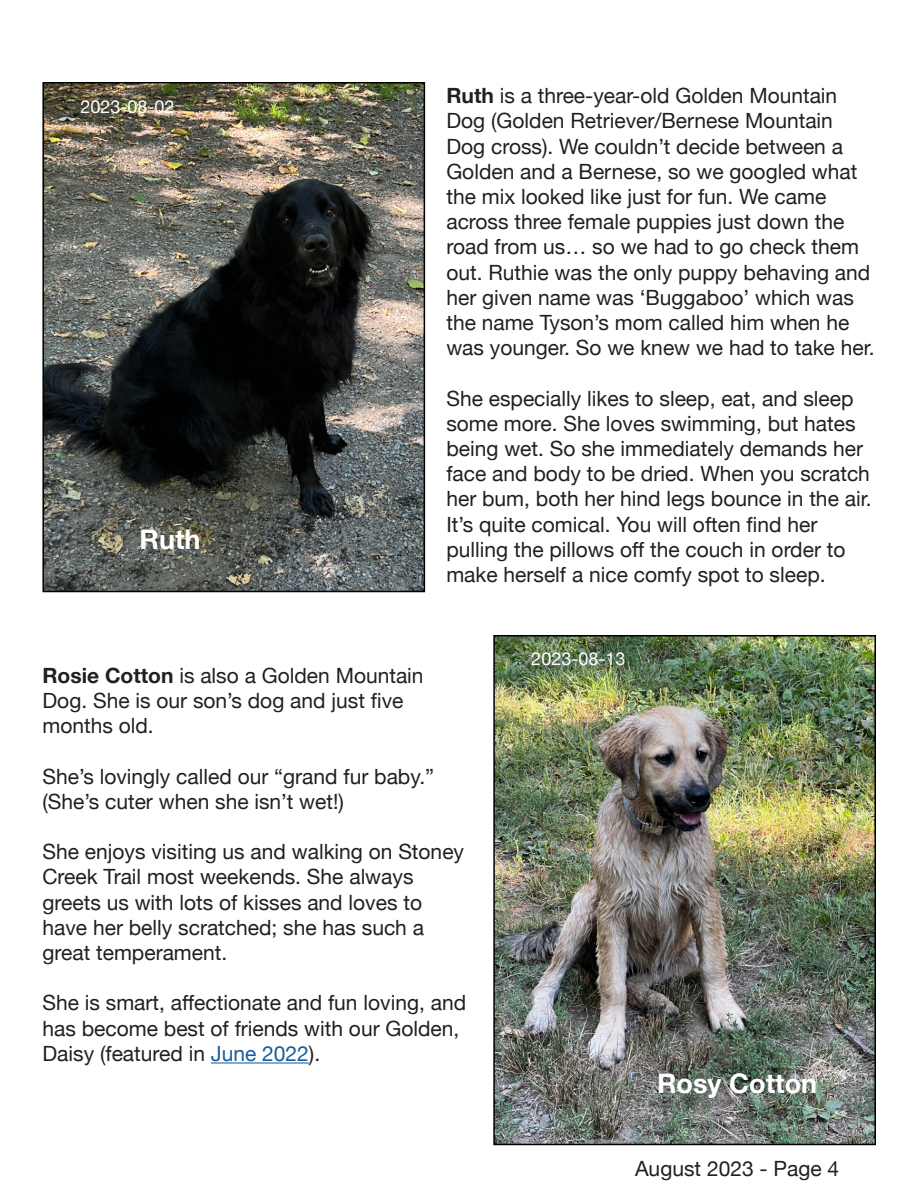
<style>
.page{position:relative;width:918px;height:1188px;background:#fff}
.page>*{position:absolute;margin:0;border:0;box-sizing:border-box;transform-origin:0 0}
.t1{font:700 27px "Helvetica Neue";color:#fff}
.t2{font:21px/25.2px "Helvetica Neue";color:#231f20}
.t3{font:18px "Helvetica Neue";color:#fff}
.s1{font-weight:700}
.s2{color:#175d9e}
</style>
<div class="page">
<hr style="left:211px;top:1062px;width:98px;height:2px;background:#175d9e">
<img style="left:45px;top:85px;width:377px;height:504px">
<div style="left:42px;top:82px;width:383px;height:510px;border:2px solid #000"></div>
<img style="left:496px;top:638px;width:377px;height:504px">
<div style="left:493px;top:635px;width:383px;height:510px;border:2px solid #000"></div>
<p class="t3" style="left:81px;top:93px;width:96px">2023-08-02</p>
<p class="t1" style="left:140px;top:518px;width:63px">Ruth</p>
<p class="t2" style="left:446px;top:84px;width:430px"><span class="s1">Ruth</span> is a three-year-old Golden Mountain Dog (Golden Retriever/Bernese Mountain Dog cross). We couldn’t decide between a Golden and a Bernese, so we googled what the mix looked like just for fun. We came across three female puppies just down the road from us… so we had to go check them out. Ruthie was the only puppy behaving and her given name was ‘Buggaboo’ which was the name Tyson’s mom called him when he was younger. So we knew we had to take her.</p>
<p class="t2" style="left:446px;top:387px;width:427px">She especially likes to sleep, eat, and sleep some more. She loves swimming, but hates being wet. So she immediately demands her face and body to be dried. When you scratch her bum, both her hind legs bounce in the air.<br>It’s quite comical. You will often find her pulling the pillows off the couch in order to make herself a nice comfy spot to sleep.</p>
<p class="t3" style="left:531px;top:645px;width:96px">2023-08-13</p>
<p class="t2" style="left:43px;top:664px;width:383px"><span class="s1">Rosie Cotton</span> is also a Golden Mountain<br>Dog. She is our son’s dog and just five months old.</p>
<p class="t2" style="left:43px;top:765px;width:393px">She’s lovingly called our “grand fur baby.” (She’s cuter when she isn’t wet!)</p>
<p class="t2" style="left:43px;top:840px;width:423px">She enjoys visiting us and walking on Stoney Creek Trail most weekends. She always greets us with lots of kisses and loves to have her belly scratched; she has such a great temperament.</p>
<p class="t2" style="left:43px;top:992px;width:425px">She is smart, affectionate and fun loving, and has become best of friends with our Golden,<br>Daisy (featured in <span class="s2">June 2022</span>).</p>
<p class="t1" style="left:657px;top:1062px;width:162px">Rosy Cotton</p>
<p class="t2" style="left:635px;top:1157px;width:206px">August 2023 - Page 4</p>
</div>
